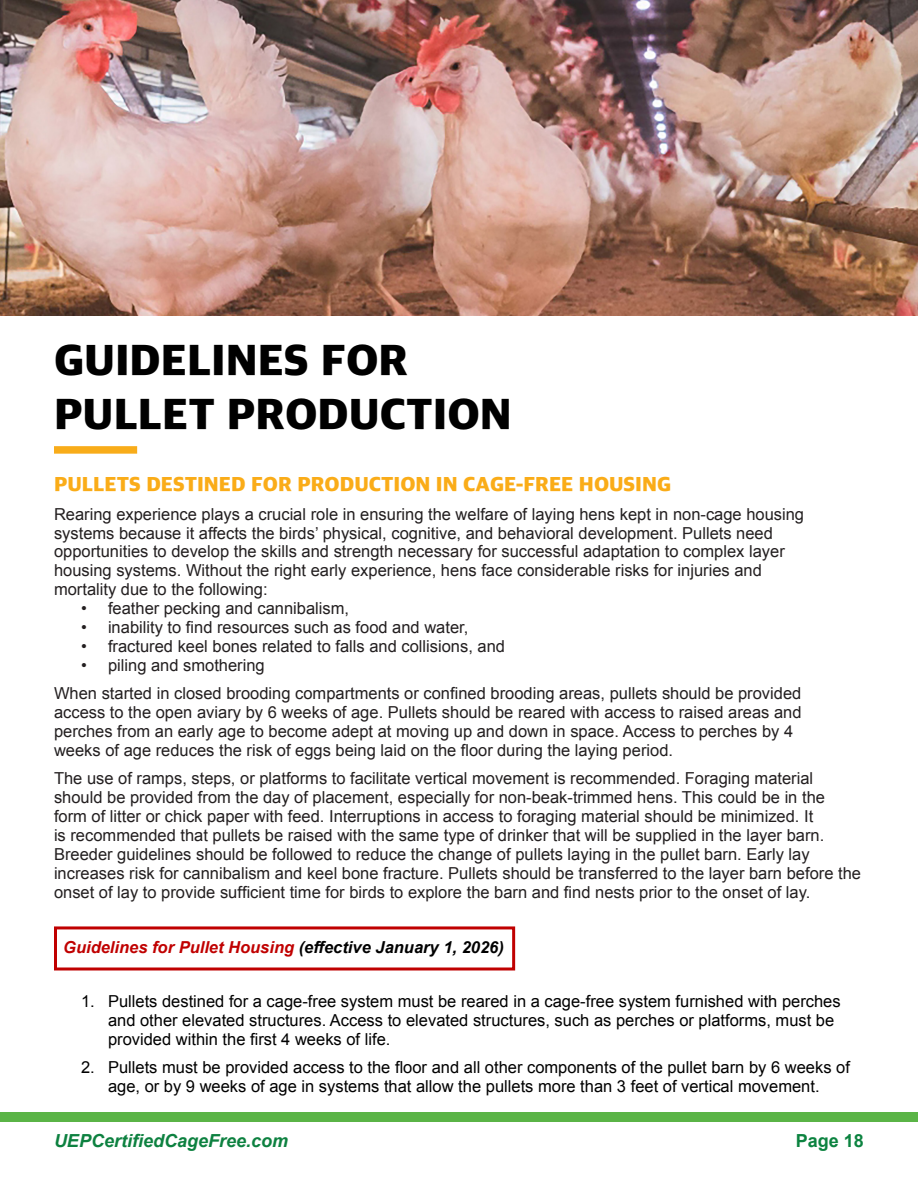
<style>
.page{position:relative;width:918px;height:1188px;background:#fff}
.page>*{position:absolute;margin:0;border:0;box-sizing:border-box;transform-origin:0 0}
.Heading_1{font:800 45px/54px "Apple SD Gothic Neo";color:#000}
.Body_Text{font:800 21px "Apple SD Gothic Neo";color:#faac18}
.t1{font:italic 700 18px "Arial";color:#0d8140}
.t2{font:700 18px "Arial";color:#0c8340}
.Body_Text-2{font:16.5px/19px "Arial";color:#231f20}
.t3{font:16.5px/18.9px "Arial";color:#000}
.Heading_3{font:italic 700 16.5px "Arial";color:#c00000}
.s1{color:#000}
</style>
<div class="page">
<div style="left:0;top:1112px;width:918px;height:10px;background:#5ab446"></div>
<div style="left:54px;top:926px;width:461px;height:44px;border:3px solid #c00000"></div>
<div style="left:54px;top:446px;width:83px;height:8px;background:#f8ac1a"></div>
<img style="left:0;top:0;width:918px;height:315px">
<p class="Heading_1" style="left:54px;top:336px;width:459px">GUIDELINES FOR<br>PULLET PRODUCTION</p>
<p class="Body_Text" style="left:54px;top:473px;width:619px">PULLETS DESTINED FOR PRODUCTION IN CAGE-FREE HOUSING</p>
<p class="Body_Text-2" style="left:54px;top:504px;width:752px">Rearing experience plays a crucial role in ensuring the welfare of laying hens kept in non-cage housing systems because it affects the birds’ physical, cognitive, and behavioral development. Pullets need opportunities to develop the skills and strength necessary for successful adaptation to complex layer housing systems. Without the right early experience, hens face considerable risks for injuries and mortality due to the following:</p>
<p class="Body_Text-2" style="left:81px;top:599px;width:270px">• feather pecking and cannibalism,</p>
<p class="Body_Text-2" style="left:81px;top:618px;width:389px">• inability to find resources such as food and water,</p>
<p class="Body_Text-2" style="left:81px;top:637px;width:426px">• fractured keel bones related to falls and collisions, and</p>
<p class="Body_Text-2" style="left:81px;top:656px;width:185px">• piling and smothering</p>
<p class="Body_Text-2" style="left:54px;top:684px;width:749px">When started in closed brooding compartments or confined brooding areas, pullets should be provided access to the open aviary by 6 weeks of age. Pullets should be reared with access to raised areas and perches from an early age to become adept at moving up and down in space. Access to perches by 4 weeks of age reduces the risk of eggs being laid on the floor during the laying period.</p>
<p class="Body_Text-2" style="left:54px;top:769px;width:809px">The use of ramps, steps, or platforms to facilitate vertical movement is recommended. Foraging material should be provided from the day of placement, especially for non-beak-trimmed hens. This could be in the form of litter or chick paper with feed. Interruptions in access to foraging material should be minimized. It<br>is recommended that pullets be raised with the same type of drinker that will be supplied in the layer barn.<br>Breeder guidelines should be followed to reduce the change of pullets laying in the pullet barn. Early lay increases risk for cannibalism and keel bone fracture. Pullets should be transferred to the layer barn before the onset of lay to provide sufficient time for birds to explore the barn and find nests prior to the onset of lay.</p>
<p class="Heading_3" style="left:63px;top:936px;width:442px">Guidelines for Pullet Housing <span class="s1">(effective January 1, 2026)</span></p>
<p class="t3" style="left:108px;top:992px;width:734px;text-indent:-27px">1. Pullets destined for a cage-free system must be reared in a cage-free system furnished with perches and other elevated structures. Access to elevated structures, such as perches or platforms, must be provided within the first 4 weeks of life.</p>
<p class="t3" style="left:81px;top:1058px;width:770px;text-align:center">2. Pullets must be provided access to the floor and all other components of the pullet barn by 6 weeks of age, or by 9 weeks of age in systems that allow the pullets more than 3 feet of vertical movement.</p>
<p class="t1" style="left:54px;top:1129px;width:236px">UEPCertifiedCageFree.com</p>
<p class="t2" style="left:796px;top:1129px;width:70px">Page 18</p>
</div>
